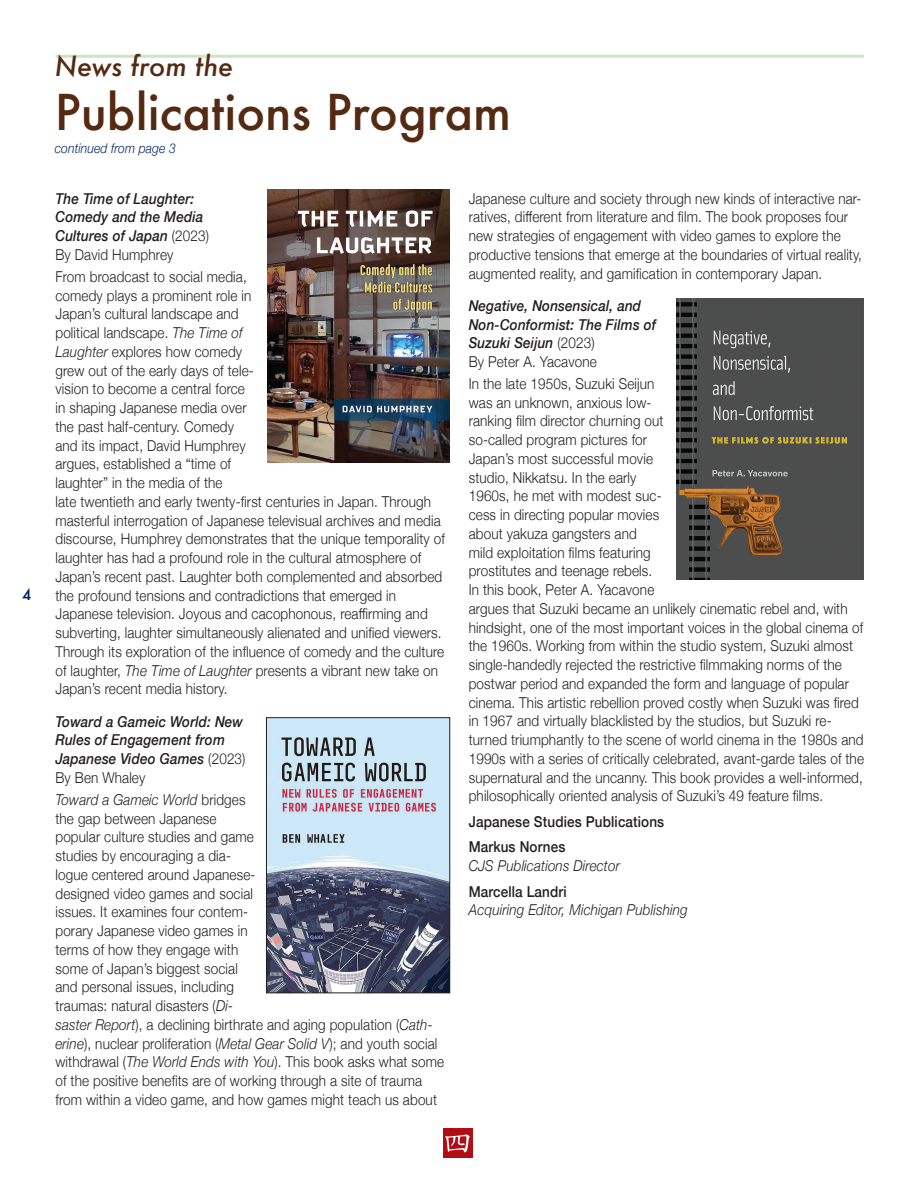
<style>
.page{position:relative;width:918px;height:1188px;background:#fff}
.page>*{position:absolute;margin:0;border:0;box-sizing:border-box;transform-origin:0 0}
.t1{font:500 48px "Futura";color:#542b12}
.t2{font:italic 500 27px "Futura";color:#542b12}
.t3{font:300 15px/18.8px "Helvetica Neue";letter-spacing:.01em;color:#231f20;scale:.9 1}
.t4{font:italic 500 15px/18.8px "Helvetica Neue";letter-spacing:.01em;color:#231f20;scale:.9 1}
.t5{font:italic 300 15px "Helvetica Neue";letter-spacing:.01em;color:#231f20;scale:.9 1}
.t6{font:500 15px/25.5px "Helvetica Neue";letter-spacing:.01em;color:#231f20;scale:.9 1}
.t7{font:500 15px "Futura";color:#002361}
.t8{font:italic 300 13.5px "Helvetica Neue";letter-spacing:.01em;color:#002361;scale:.9 1}
.s1{font-weight:300;font-style:normal}
.s2{font-style:italic}
</style>
<div class="page">
<hr style="left:55px;top:55px;width:809px;height:3px;background:#cde5c1">
<img style="left:268px;top:189px;width:182px;height:274px">
<img style="left:268px;top:720px;width:180px;height:271px">
<div style="left:266px;top:718px;width:184px;height:275px;border:1px solid #231f20"></div>
<img style="left:676px;top:299px;width:188px;height:281px">
<div style="left:443px;top:1128px;width:29px;height:29px;background:#b00d15"></div>
<svg style="left:445px;top:1134px;width:25px;height:18px"></svg>
<p class="t7" style="left:22px;top:584px;width:11px">4</p>
<h2 class="t2" style="left:55px;top:48px;width:180px">News from the</h2>
<h1 class="t1" style="left:55px;top:80px;width:458px">Publications Program</h1>
<p class="t8" style="left:55px;top:138px;width:136px">continued from page 3</p>
<p class="t4" style="left:55px;top:188px;width:172px">The Time of Laughter:<br>Comedy and the Media<br>Cultures of Japan <span class="s1">(2023)<br>By David Humphrey</span></p>
<p class="t3" style="left:55px;top:266px;width:434px">From broadcast to social media,<br>comedy plays a prominent role in<br>Japan’s cultural landscape and<br>political landscape. <span class="s2">The Time of<br>Laughter</span> explores how comedy<br>grew out of the early days of tele-<br>vision to become a central force<br>in shaping Japanese media over<br>the past half-century. Comedy<br>and its impact, David Humphrey<br>argues, established a “time of<br>laughter” in the media of the<br>late twentieth and early twenty-first centuries in Japan. Through masterful interrogation of Japanese televisual archives and media discourse, Humphrey demonstrates that the unique temporality of laughter has had a profound role in the cultural atmosphere of Japan’s recent past. Laughter both complemented and absorbed the profound tensions and contradictions that emerged in Japanese television. Joyous and cacophonous, reaffirming and subverting, laughter simultaneously alienated and unified viewers.<br>Through its exploration of the influence of comedy and the culture of laughter, <span class="s2">The Time of Laughter</span> presents a vibrant new take on Japan’s recent media history.</p>
<p class="t4" style="left:55px;top:711px;width:213px">Toward a Gameic World: New<br>Rules of Engagement from<br>Japanese Video Games <span class="s1">(2023)<br>By Ben Whaley</span></p>
<p class="t3" style="left:55px;top:789px;width:434px"><span class="s2">Toward a Gameic World</span> bridges<br>the gap between Japanese<br>popular culture studies and game<br>studies by encouraging a dia-<br>logue centered around Japanese-<br>designed video games and social<br>issues. It examines four contem-<br>porary Japanese video games in<br>terms of how they engage with<br>some of Japan’s biggest social<br>and personal issues, including<br>traumas: natural disasters (<span class="s2">Di-<br>saster Report</span>), a declining birthrate and aging population (<span class="s2">Cath&shy;erine</span>), nuclear proliferation (<span class="s2">Metal Gear Solid V</span>); and youth social withdrawal (<span class="s2">The World Ends with You</span>). This book asks what some of the positive benefits are of working through a site of trauma from within a video game, and how games might teach us about</p>
<p class="t3" style="left:469px;top:188px;width:438px">Japanese culture and society through new kinds of interactive nar&shy;ratives, different from literature and film. The book proposes four new strategies of engagement with video games to explore the productive tensions that emerge at the boundaries of virtual reality, augmented reality, and gamification in contemporary Japan.</p>
<p class="t4" style="left:469px;top:295px;width:210px">Negative, Nonsensical, and<br>Non-Conformist: The Films of<br>Suzuki Seijun <span class="s1">(2023)<br>By Peter A. Yacavone</span></p>
<p class="t3" style="left:469px;top:373px;width:441px">In the late 1950s, Suzuki Seijun<br>was an unknown, anxious low-<br>ranking film director churning out<br>so-called program pictures for<br>Japan’s most successful movie<br>studio, Nikkatsu. In the early<br>1960s, he met with modest suc-<br>cess in directing popular movies<br>about yakuza gangsters and<br>mild exploitation films featuring<br>prostitutes and teenage rebels.<br>In this book, Peter A. Yacavone<br>argues that Suzuki became an unlikely cinematic rebel and, with hindsight, one of the most important voices in the global cinema of the 1960s. Working from within the studio system, Suzuki almost single-handedly rejected the restrictive filmmaking norms of the postwar period and expanded the form and language of popular cinema. This artistic rebellion proved costly when Suzuki was fired in 1967 and virtually blacklisted by the studios, but Suzuki re&shy;turned triumphantly to the scene of world cinema in the 1980s and 1990s with a series of critically celebrated, avant-garde tales of the supernatural and the uncanny. This book provides a well-informed, philosophically oriented analysis of Suzuki’s 49 feature films.</p>
<p class="t6" style="left:469px;top:808px;width:219px">Japanese Studies Publications<br>Markus Nornes</p>
<p class="t5" style="left:469px;top:854px;width:170px">CJS Publications Director</p>
<p class="t6" style="left:469px;top:877px;width:110px">Marcella Landri</p>
<p class="t5" style="left:469px;top:898px;width:245px">Acquiring Editor, Michigan Publishing</p>
</div>
